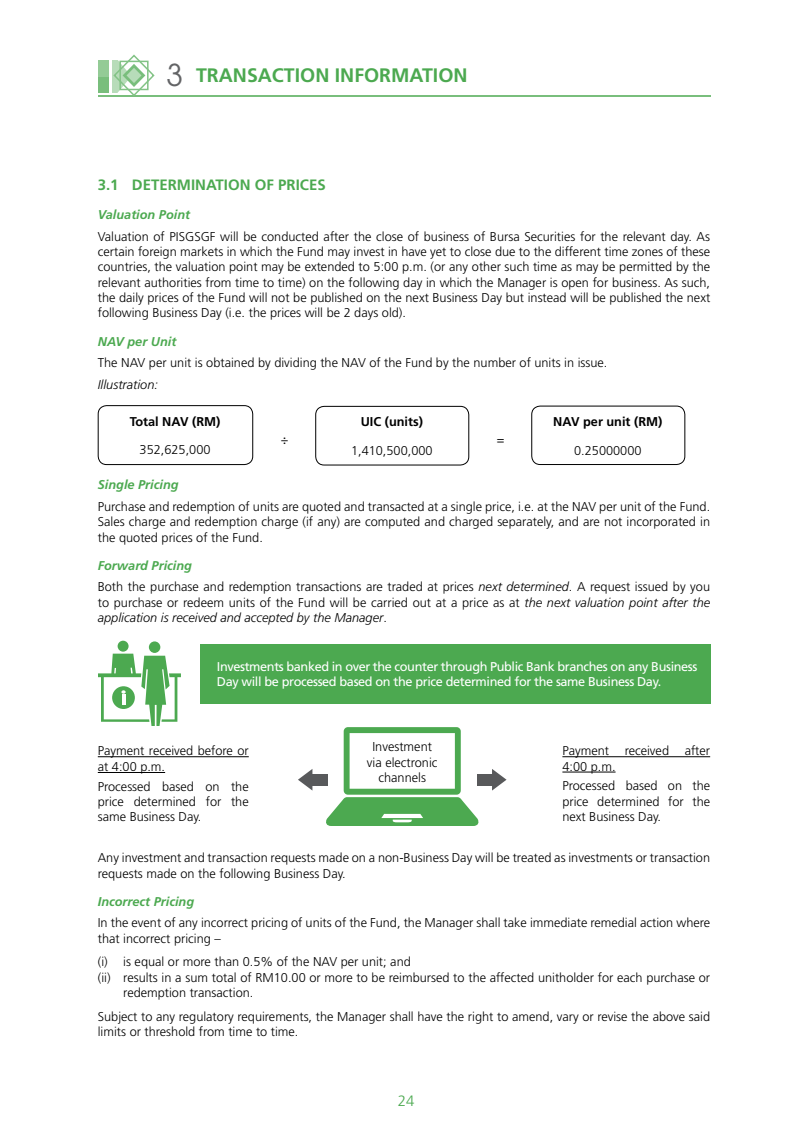
<style>
.page{position:relative;width:808px;height:1136px;background:#fff}
.page>*{position:absolute;margin:0;border:0;box-sizing:border-box;transform-origin:0 0}
.t1{font:700 19.5px "Frutiger";color:#4ca950}
.t2{font:700 15px "Frutiger";color:#4ca950}
.t3{font:300 15px "Frutiger";color:#4ca950}
.t4{font:300 12.9px/15.5px "Frutiger";color:#000;text-align:center}
.t5{font:300 12.75px/15.3px "Frutiger";color:#000}
.t6{font:italic 300 12.75px/15.3px "Frutiger";color:#000}
.t7{font:12.75px/15.3px "Frutiger";letter-spacing:-.03em;color:#fff}
.t8{font:italic 700 12.75px "Frutiger";color:#4ca950}
.t9{font:700 12.75px "Frutiger";color:#000}
.s1{font-family:"Avant Garde";font-weight:400;font-size:30px;color:#636466}
.s2{font-weight:700;font-style:italic;color:#4ca950}
.s3{font-style:italic}
.s4{font-style:normal}
</style>
<div class="page">
<hr style="left:98px;top:95px;width:612px;height:2px;background:#79be7c">
<svg style="left:98px;top:54px;width:57px;height:41px"></svg>
<div style="left:308px;top:773px;width:20px;height:12px;background:#58595b"></div>
<svg style="left:298px;top:769px;width:14px;height:21px"></svg>
<div style="left:477px;top:773px;width:20px;height:12px;background:#58595b"></div>
<svg style="left:492px;top:769px;width:14px;height:21px"></svg>
<svg style="left:325px;top:727px;width:155px;height:98px"></svg>
<div style="left:98px;top:405px;width:155px;height:60px;border:1px solid #000;border-radius:9px"></div>
<div style="left:315px;top:406px;width:154px;height:59px;border:1px solid #000;border-radius:9px"></div>
<div style="left:531px;top:405px;width:154px;height:60px;border:1px solid #000;border-radius:9px"></div>
<div style="left:200px;top:644px;width:510px;height:59px;background:#4ca950"></div>
<div style="left:149px;top:641px;width:11px;height:12px;background:#4ca950;border-radius:50%"></div>
<div style="left:118px;top:640px;width:11px;height:11px;background:#4ca950;border-radius:50%"></div>
<svg style="left:99px;top:653px;width:82px;height:72px"></svg>
<hr style="left:98px;top:756px;width:151px;height:1px;background:#000">
<hr style="left:98px;top:772px;width:67px;height:1px;background:#000">
<hr style="left:562px;top:756px;width:148px;height:1px;background:#000">
<hr style="left:562px;top:771px;width:53px;height:1px;background:#000">
<h1 class="t1" style="left:166px;top:64px;width:303px"><span class="s1">3</span> TRANSACTION INFORMATION</h1>
<p class="t2" style="left:98px;top:176px;width:229px">3.1 DETERMINATION OF PRICES</p>
<p class="t8" style="left:98px;top:207px;width:94px">Valuation Point</p>
<p class="t5" style="left:98px;top:229px;width:614px;text-align:justify">Valuation of PISGSGF will be conducted after the close of business of Bursa Securities for the relevant day. As certain foreign markets in which the Fund may invest in have yet to close due to the different time zones of these countries, the valuation point may be extended to 5:00 p.m. (or any other such time as may be permitted by the relevant authorities from time to time) on the following day in which the Manager is open for business. As such, the daily prices of the Fund will not be published on the next Business Day but instead will be published the next following Business Day (i.e. the prices will be 2 days old).</p>
<p class="t8" style="left:98px;top:334px;width:80px">NAV per Unit</p>
<p class="t5" style="left:98px;top:355px;width:511px">The NAV per unit is obtained by dividing the NAV of the Fund by the number of units in issue.</p>
<p class="t6" style="left:98px;top:377px;width:62px">Illustration:</p>
<p class="t9" style="left:130px;top:414px;width:92px">Total NAV (RM)</p>
<p class="t5" style="left:140px;top:442px;width:72px">352,625,000</p>
<p class="t9" style="left:553px;top:414px;width:111px">NAV per unit (RM)</p>
<p class="t5" style="left:574px;top:442px;width:69px">0.25000000</p>
<p class="t9" style="left:361px;top:414px;width:64px">UIC (units)</p>
<p class="t5" style="left:351px;top:443px;width:83px">1,410,500,000</p>
<p class="t5" style="left:281px;top:432px;width:9px">÷</p>
<p class="t5" style="left:497px;top:432px;width:9px">=</p>
<p class="t8" style="left:98px;top:477px;width:82px">Single Pricing</p>
<p class="t5" style="left:98px;top:499px;width:614px;text-align:justify">Purchase and redemption of units are quoted and transacted at a single price, i.e. at the NAV per unit of the Fund.<br>Sales charge and redemption charge (if any) are computed and charged separately, and are not incorporated in the quoted prices of the Fund.</p>
<p class="t5" style="left:98px;top:554px;width:614px;line-height:21.6px"><span class="s2">Forward Pricing<br></span>Both the purchase and redemption transactions are traded at prices <span class="s3">next determined</span>. A request issued by you</p>
<p class="t6" style="left:98px;top:594px;width:614px"><span class="s4">to purchase or redeem units of the Fund will be carried out at a price as at</span> the next valuation point after the application is received and accepted by the Manager<span class="s4">.</span></p>
<p class="t7" style="left:217px;top:659px;width:482px">Investments banked in over the counter through Public Bank branches on any Business<br>Day will be processed based on the price determined for the same Business Day.</p>
<p class="t4" style="left:367px;top:739px;width:72px">Investment via electronic channels</p>
<p class="t5" style="left:562px;top:743px;width:149px">Payment received after<br>4:00 p.m.</p>
<p class="t5" style="left:562px;top:778px;width:149px;text-align:justify">Processed based on the price determined for the next Business Day.</p>
<p class="t5" style="left:98px;top:850px;width:614px">Any investment and transaction requests made on a non-Business Day will be treated as investments or transaction requests made on the following Business Day.</p>
<p class="t8" style="left:98px;top:893px;width:98px">Incorrect Pricing</p>
<p class="t5" style="left:98px;top:915px;width:614px">In the event of any incorrect pricing of units of the Fund, the Manager shall take immediate remedial action where that incorrect pricing –</p>
<p class="t5" style="left:98px;top:954px;width:315px">(i) is equal or more than 0.5% of the NAV per unit; and</p>
<p class="t5" style="left:98px;top:969px;width:614px">(ii) results in a sum total of RM10.00 or more to be reimbursed to the affected unitholder for each purchase or</p>
<p class="t5" style="left:123px;top:985px;width:132px">redemption transaction.</p>
<p class="t5" style="left:98px;top:1008px;width:614px">Subject to any regulatory requirements, the Manager shall have the right to amend, vary or revise the above said limits or threshold from time to time.</p>
<p class="t5" style="left:98px;top:743px;width:152px;line-height:15.8px">Payment received before or at 4:00 p.m.</p>
<p class="t5" style="left:98px;top:778px;width:152px;text-align:justify">Processed based on the price determined for the same Business Day.</p>
<p class="t3" style="left:398px;top:1092px;width:18px">24</p>
</div>
